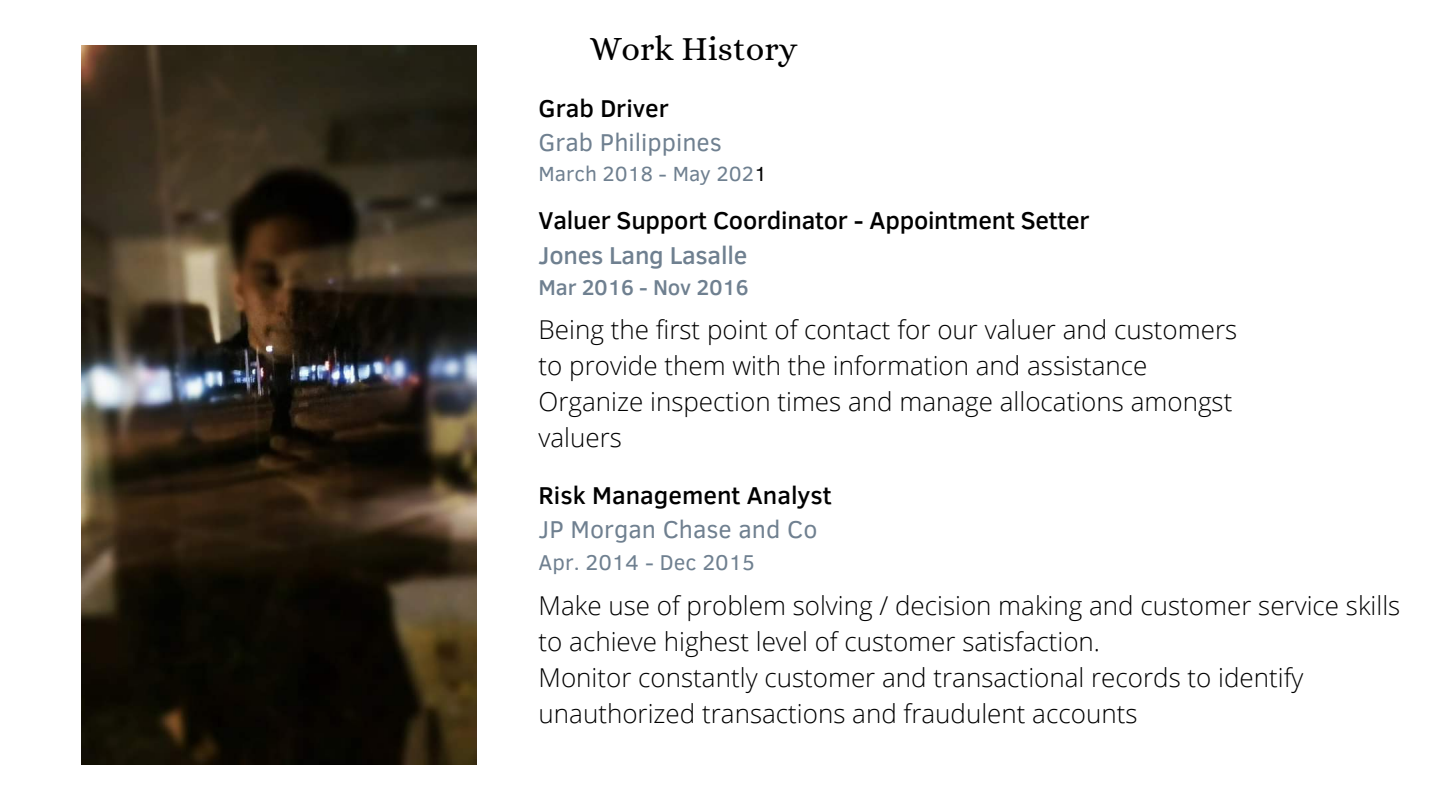
<style>
.page{position:relative;width:1440px;height:810px;background:#fff}
.page>*{position:absolute;margin:0;border:0;box-sizing:border-box;transform-origin:0 0}
.t1{font:34px "Alice";color:#000}
.t2{font:300 26px/36px "Open Sans";color:#000}
.t3{font:500 25px "Clear Sans";letter-spacing:-.01em;color:#000}
.t4{font:25px "Clear Sans";color:#6f8090}
.t5{font:500 25px "Clear Sans";letter-spacing:-.01em;color:#6f8090}
.t6{font:22px "Clear Sans";color:#6f8090}
.t7{font:500 22px "Clear Sans";letter-spacing:-.01em;color:#6f8090}
.t8{font:21px "Clear Sans";color:#6f8090}
.s1{color:#000}
</style>
<div class="page">
<img style="left:81px;top:46px;width:396px;height:718px">
<p class="t1" style="left:590px;top:29px;width:209px">Work History</p>
<p class="t3" style="left:539px;top:90px;width:132px">Grab Driver</p>
<p class="t4" style="left:539px;top:124px;width:185px">Grab Philippines</p>
<p class="t8" style="left:539px;top:159px;width:230px">March 2018 - May 202<span class="s1">1</span></p>
<p class="t3" style="left:539px;top:202px;width:553px">Valuer Support Coordinator - Appointment Setter</p>
<p class="t5" style="left:539px;top:237px;width:210px">Jones Lang Lasalle</p>
<p class="t7" style="left:539px;top:272px;width:212px">Mar 2016 - Nov 2016</p>
<p class="t2" style="left:539px;top:311px;width:700px">Being the first point of contact for our valuer and customers to provide them with the information and assistance</p>
<p class="t2" style="left:539px;top:383px;width:695px">Organize inspection times and manage allocations amongst valuers</p>
<p class="t3" style="left:539px;top:477px;width:295px">Risk Management Analyst</p>
<p class="t4" style="left:539px;top:512px;width:280px">JP Morgan Chase and Co</p>
<p class="t6" style="left:539px;top:546px;width:218px">Apr. 2014 - Dec 2015</p>
<p class="t2" style="left:539px;top:587px;width:863px">Make use of problem solving / decision making and customer service skills to achieve highest level of customer satisfaction.</p>
<p class="t2" style="left:539px;top:659px;width:766px">Monitor constantly customer and transactional records to identify unauthorized transactions and fraudulent accounts</p>
</div>
